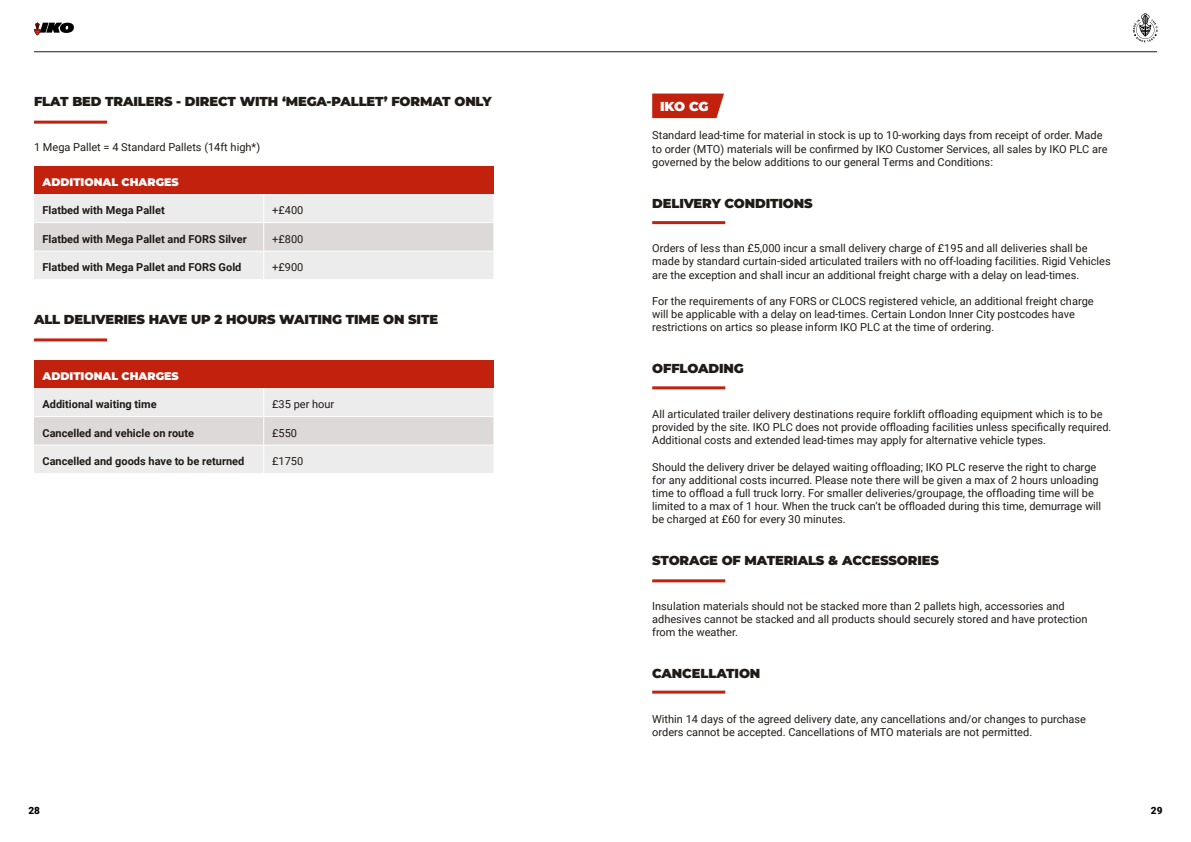
<style>
.page{position:relative;width:1191px;height:842px;background:#fff}
.page>*{position:absolute;margin:0;border:0;box-sizing:border-box;transform-origin:0 0}
.t1{font:900 13px "Montserrat";letter-spacing:-.01em;color:#201b17}
.t2{font:900 13px "Montserrat";color:#fff}
.t3{font:11px/13.2px "Roboto";color:#201b17}
.t4{font:700 11px "Roboto";color:#201b17}
.t5{font:900 11px "Montserrat";color:#fff}
.t6{font:900 10px "Roboto";color:#000}
</style>
<div class="page">
<svg style="left:34px;top:22px;width:40px;height:13px"></svg>
<hr style="left:34px;top:52px;width:1123px;height:1px;background:#201b17">
<svg style="left:1132px;top:13px;width:25px;height:29px"></svg>
<hr style="left:34px;top:121px;width:73px;height:3px;background:#c1210d">
<div style="left:34px;top:166px;width:459px;height:28px;background:#c1210d"></div>
<svg style="left:34px;top:194px;width:459px;height:85px;background:#e7e6e5"></svg>
<hr style="left:34px;top:338px;width:73px;height:3px;background:#c1210d">
<div style="left:34px;top:360px;width:459px;height:28px;background:#c1210d"></div>
<svg style="left:34px;top:388px;width:459px;height:85px;background:#e7e6e5"></svg>
<svg style="left:652px;top:94px;width:72px;height:24px;background:#c42d1a"></svg>
<hr style="left:652px;top:221px;width:73px;height:3px;background:#c1210d">
<hr style="left:652px;top:386px;width:73px;height:3px;background:#c1210d">
<hr style="left:652px;top:579px;width:73px;height:3px;background:#c1210d">
<hr style="left:652px;top:691px;width:73px;height:3px;background:#c1210d">
<p class="t1" style="left:34px;top:92px;width:459px">FLAT BED TRAILERS - DIRECT WITH ‘MEGA-PALLET’ FORMAT ONLY</p>
<p class="t3" style="left:34px;top:140px;width:228px">1 Mega Pallet = 4 Standard Pallets (14ft high*)</p>
<p class="t5" style="left:43px;top:173px;width:138px">ADDITIONAL CHARGES</p>
<p class="t4" style="left:43px;top:202px;width:124px">Flatbed with Mega Pallet</p>
<p class="t3" style="left:272px;top:203px;width:33px">+£400</p>
<p class="t4" style="left:43px;top:231px;width:206px">Flatbed with Mega Pallet and FORS Silver</p>
<p class="t3" style="left:272px;top:232px;width:33px">+£800</p>
<p class="t4" style="left:43px;top:260px;width:200px">Flatbed with Mega Pallet and FORS Gold</p>
<p class="t3" style="left:272px;top:260px;width:33px">+£900</p>
<p class="t1" style="left:34px;top:310px;width:406px">ALL DELIVERIES HAVE UP 2 HOURS WAITING TIME ON SITE</p>
<p class="t5" style="left:43px;top:367px;width:138px">ADDITIONAL CHARGES</p>
<p class="t4" style="left:43px;top:396px;width:116px">Additional waiting time</p>
<p class="t3" style="left:272px;top:397px;width:64px">£35 per hour</p>
<p class="t4" style="left:43px;top:425px;width:153px">Cancelled and vehicle on route</p>
<p class="t3" style="left:272px;top:426px;width:26px">£550</p>
<p class="t4" style="left:43px;top:453px;width:203px">Cancelled and goods have to be returned</p>
<p class="t3" style="left:272px;top:454px;width:33px">£1750</p>
<p class="t2" style="left:660px;top:96px;width:50px">IKO CG</p>
<p class="t3" style="left:652px;top:128px;width:457px">Standard lead-time for material in stock is up to 10-working days from receipt of order. Made to order (MTO) materials will be confirmed by IKO Customer Services, all sales by IKO PLC are governed by the below additions to our general Terms and Conditions:</p>
<p class="t1" style="left:652px;top:193px;width:162px">DELIVERY CONDITIONS</p>
<p class="t3" style="left:652px;top:241px;width:460px">Orders of less than £5,000 incur a small delivery charge of £195 and all deliveries shall be made by standard curtain-sided articulated trailers with no off-loading facilities. Rigid Vehicles are the exception and shall incur an additional freight charge with a delay on lead-times.</p>
<p class="t3" style="left:652px;top:294px;width:443px">For the requirements of any FORS or CLOCS registered vehicle, an additional freight charge will be applicable with a delay on lead-times. Certain London Inner City postcodes have restrictions on artics so please inform IKO PLC at the time of ordering.</p>
<p class="t1" style="left:652px;top:359px;width:93px">OFFLOADING</p>
<p class="t3" style="left:652px;top:407px;width:461px">All articulated trailer delivery destinations require forklift offloading equipment which is to be provided by the site. IKO PLC does not provide offloading facilities unless specifically required.<br>Additional costs and extended lead-times may apply for alternative vehicle types.</p>
<p class="t3" style="left:652px;top:460px;width:450px">Should the delivery driver be delayed waiting offloading; IKO PLC reserve the right to charge for any additional costs incurred. Please note there will be given a max of 2 hours unloading time to offload a full truck lorry. For smaller deliveries/groupage, the offloading time will be limited to a max of 1 hour. When the truck can’t be offloaded during this time, demurrage will be charged at £60 for every 30 minutes.</p>
<p class="t1" style="left:652px;top:551px;width:288px">STORAGE OF MATERIALS &amp; ACCESSORIES</p>
<p class="t3" style="left:652px;top:599px;width:437px">Insulation materials should not be stacked more than 2 pallets high, accessories and adhesives cannot be stacked and all products should securely stored and have protection from the weather.</p>
<p class="t1" style="left:652px;top:664px;width:110px">CANCELLATION</p>
<p class="t3" style="left:652px;top:712px;width:435px">Within 14 days of the agreed delivery date, any cancellations and/or changes to purchase orders cannot be accepted. Cancellations of MTO materials are not permitted.</p>
<p class="t6" style="left:28px;top:803px;width:13px">28</p>
<p class="t6" style="left:1150px;top:803px;width:13px">29</p>
</div>
